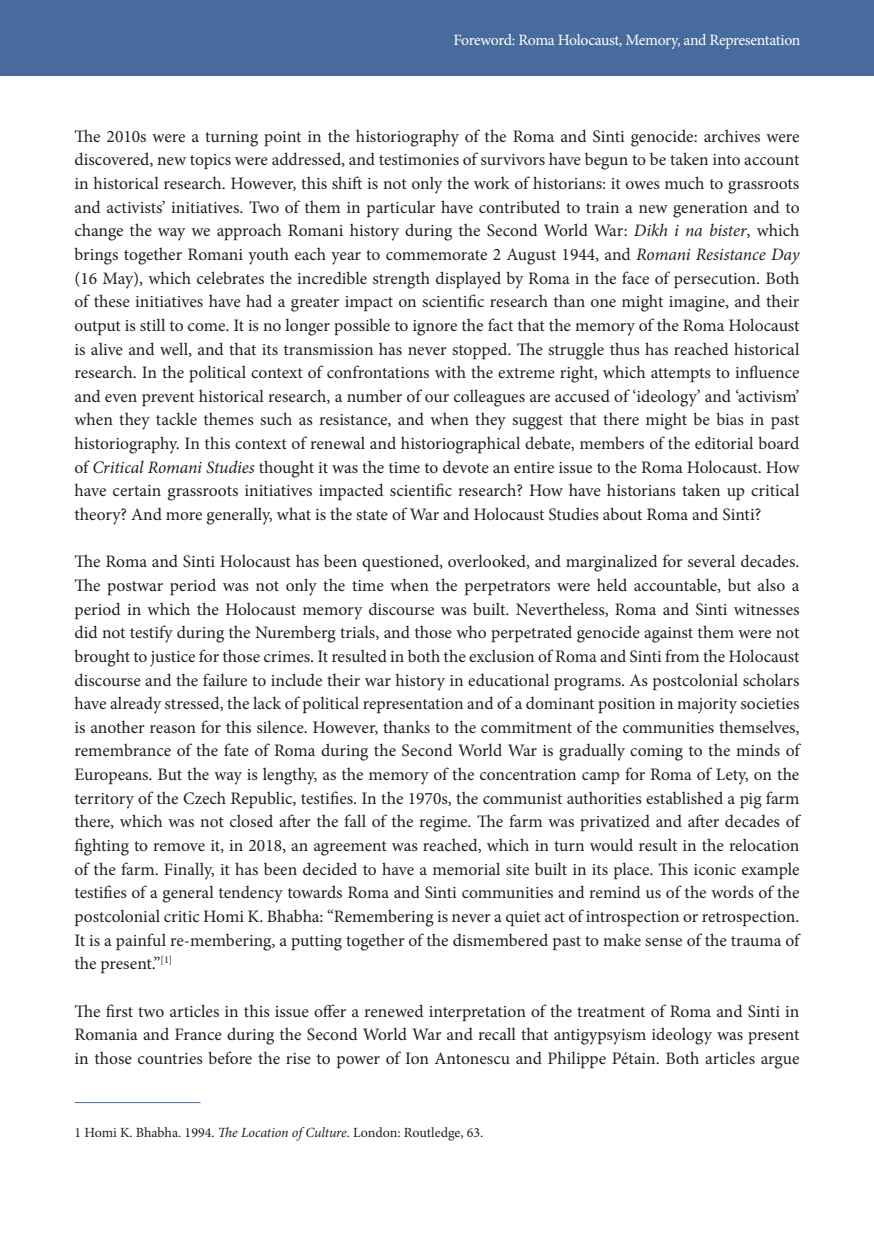
<style>
.page{position:relative;width:874px;height:1241px;background:#fff}
.page>*{position:absolute;margin:0;border:0;box-sizing:border-box;transform-origin:0 0}
.body_text{font:17.5px/23.6px "Minion Pro";letter-spacing:-.005em;color:#231f20;text-align:justify}
.Article_top_title{font:15.75px "Minion Pro";letter-spacing:-.025em;color:#fff}
.Footnote{font:14px "Minion Pro";letter-spacing:-.005em;color:#231f20}
.s1{font-style:italic}
</style>
<div class="page">
<div style="left:0;top:0;width:873px;height:75px;background:#486b9d"></div>
<hr style="left:74px;top:1102px;width:126px;height:1px;background:#486b9d">
<p class="Article_top_title" style="left:453px;top:30px;width:348px">Foreword: Roma Holocaust, Memory, and Representation</p>
<p class="body_text" style="left:74px;top:124px;width:726px">The 2010s were a turning point in the historiography of the Roma and Sinti genocide: archives were discovered, new topics were addressed, and testimonies of survivors have begun to be taken into account in historical research. However, this shift is not only the work of historians: it owes much to grassroots and activists’ initiatives. Two of them in particular have contributed to train a new generation and to change the way we approach Romani history during the Second World War: <span class="s1">Dikh i na bister</span>, which brings together Romani youth each year to commemorate 2 August 1944, and <span class="s1">Romani Resistance Day </span>(16 May), which celebrates the incredible strength displayed by Roma in the face of persecution. Both of these initiatives have had a greater impact on scientific research than one might imagine, and their output is still to come. It is no longer possible to ignore the fact that the memory of the Roma Holocaust is alive and well, and that its transmission has never stopped. The struggle thus has reached historical research. In the political context of confrontations with the extreme right, which attempts to influence and even prevent historical research, a number of our colleagues are accused of ‘ideology’ and ‘activism’ when they tackle themes such as resistance, and when they suggest that there might be bias in past historiography. In this context of renewal and historiographical debate, members of the editorial board of <span class="s1">Critical Romani Studies</span> thought it was the time to devote an entire issue to the Roma Holocaust. How have certain grassroots initiatives impacted scientific research? How have historians taken up critical theory? And more generally, what is the state of War and Holocaust Studies about Roma and Sinti?</p>
<p class="body_text" style="left:74px;top:550px;width:726px">The Roma and Sinti Holocaust has been questioned, overlooked, and marginalized for several decades.<br>The postwar period was not only the time when the perpetrators were held accountable, but also a period in which the Holocaust memory discourse was built. Nevertheless, Roma and Sinti witnesses did not testify during the Nuremberg trials, and those who perpetrated genocide against them were not brought to justice for those crimes. It resulted in both the exclusion of Roma and Sinti from the Holocaust discourse and the failure to include their war history in educational programs. As postcolonial scholars have already stressed, the lack of political representation and of a dominant position in majority societies is another reason for this silence. However, thanks to the commitment of the communities themselves, remembrance of the fate of Roma during the Second World War is gradually coming to the minds of Europeans. But the way is lengthy, as the memory of the concentration camp for Roma of Lety, on the territory of the Czech Republic, testifies. In the 1970s, the communist authorities established a pig farm there, which was not closed after the fall of the regime. The farm was privatized and after decades of fighting to remove it, in 2018, an agreement was reached, which in turn would result in the relocation of the farm. Finally, it has been decided to have a memorial site built in its place. This iconic example testifies of a general tendency towards Roma and Sinti communities and remind us of the words of the postcolonial critic Homi K. Bhabha: “Remembering is never a quiet act of introspection or retrospection.<br>It is a painful re-membering, a putting together of the dismembered past to make sense of the trauma of the present.”<sup>[1]</sup></p>
<p class="body_text" style="left:74px;top:999px;width:726px">The first two articles in this issue offer a renewed interpretation of the treatment of Roma and Sinti in Romania and France during the Second World War and recall that antigypsyism ideology was present in those countries before the rise to power of Ion Antonescu and Philippe Pétain. Both articles argue</p>
<p class="Footnote" style="left:74px;top:1122px;width:410px">1 Homi K. Bhabha. 1994. <span class="s1">The Location of Culture</span>. London: Routledge, 63.</p>
</div>
